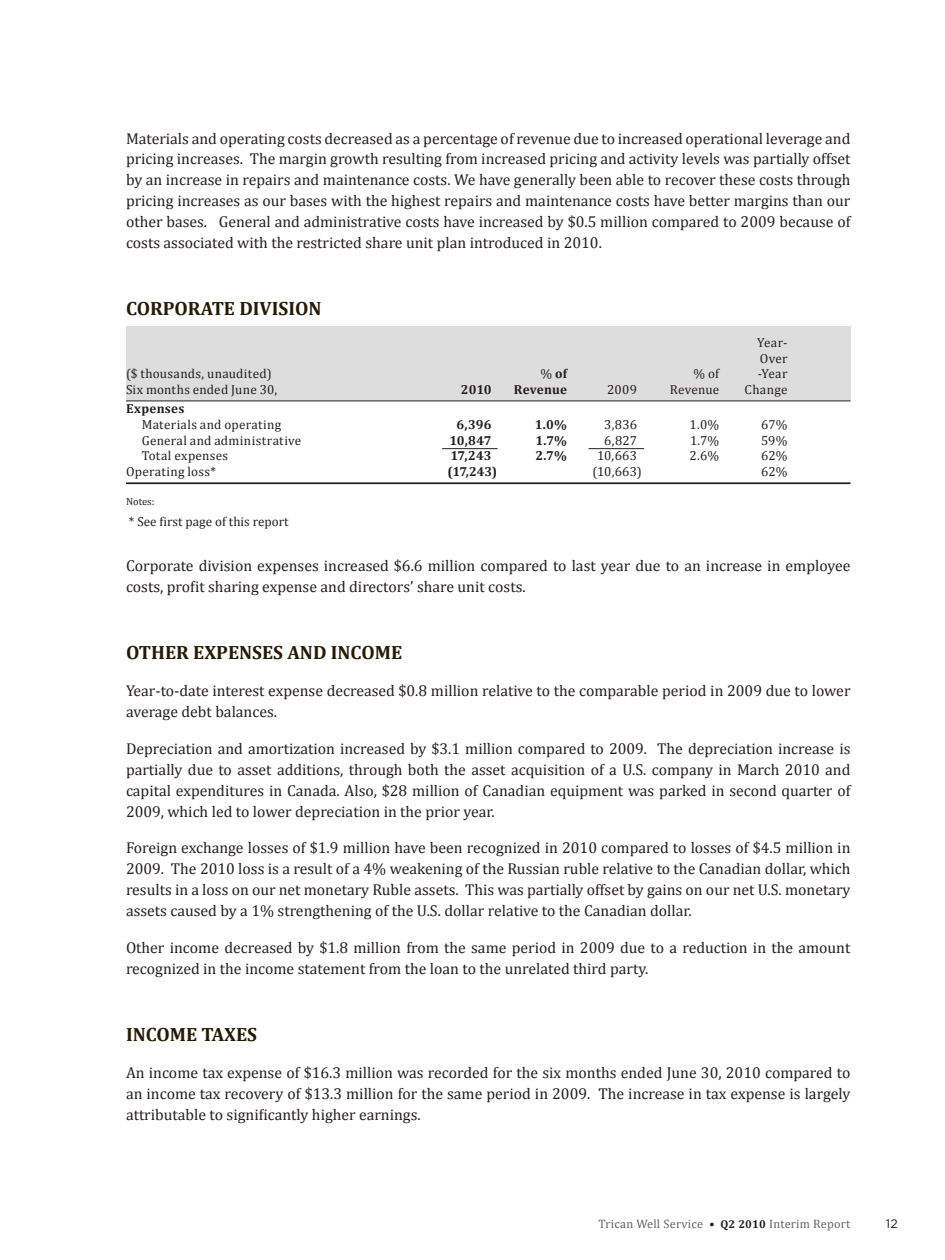
<style>
.page{position:relative;width:945px;height:1260px;background:#fff}
.page>*{position:absolute;margin:0;border:0;box-sizing:border-box;transform-origin:0 0}
.t1{font:700 19.25px "Cambria";color:#251a05}
.t2{font:15.75px/21px "Cambria";color:#231f20;text-align:justify}
.t3{font:13.12px/15.8px "Cambria";letter-spacing:.015em;color:#231f20}
.t4{font:700 13.12px "Cambria";letter-spacing:.01em;color:#231f20}
.t5{font:12.25px "Cambria";letter-spacing:.02em;color:#636366}
.t6{font:12.25px "Gotham";color:#231f20}
.t7{font:10.5px "Cambria";color:#231f20}
.s1{font-weight:400}
.s2{font-style:italic;color:#231f20}
.s3{font-weight:700;font-size:11.38px;color:#231f20}
</style>
<div class="page">
<div style="left:126px;top:327px;width:724px;height:74px;background:#dedddd"></div>
<hr style="left:126px;top:400px;width:724px;height:1px;background:#231f20">
<hr style="left:126px;top:482px;width:724px;height:2px;background:#231f20">
<hr style="left:589px;top:448px;width:55px;height:1px;background:#231f20">
<hr style="left:442px;top:448px;width:56px;height:1px;background:#231f20">
<p class="t2" style="left:126px;top:128px;width:726px">Materials and operating costs decreased as a percentage of revenue due to increased operational leverage and pricing increases. The margin growth resulting from increased pricing and activity levels was partially offset by an increase in repairs and maintenance costs. We have generally been able to recover these costs through pricing increases as our bases with the highest repairs and maintenance costs have better margins than our other bases. General and administrative costs have increased by $0.5 million compared to 2009 because of costs associated with the restricted share unit plan introduced in 2010.</p>
<p class="t1" style="left:126px;top:297px;width:197px">CORPORATE DIVISION</p>
<p class="t3" style="left:757px;top:335px;width:32px">Year-<br>Over</p>
<p class="t3" style="left:126px;top:366px;width:147px">($ thousands, unaudited)</p>
<p class="t4" style="left:541px;top:366px;width:28px"><span class="s1">%</span> of</p>
<p class="t3" style="left:694px;top:366px;width:27px">% of</p>
<p class="t3" style="left:758px;top:366px;width:31px">-Year</p>
<p class="t3" style="left:126px;top:382px;width:153px">Six months ended June 30,</p>
<p class="t4" style="left:461px;top:382px;width:32px">2010</p>
<p class="t4" style="left:514px;top:382px;width:55px">Revenue</p>
<p class="t3" style="left:607px;top:382px;width:31px">2009</p>
<p class="t3" style="left:670px;top:382px;width:51px">Revenue</p>
<p class="t3" style="left:745px;top:382px;width:44px">Change</p>
<p class="t4" style="left:126px;top:401px;width:60px">Expenses</p>
<p class="t3" style="left:142px;top:416px;width:141px">Materials and operating</p>
<p class="t4" style="left:457px;top:416px;width:37px">6,396</p>
<p class="t4" style="left:535px;top:416px;width:34px">1.0%</p>
<p class="t3" style="left:604px;top:416px;width:34px">3,836</p>
<p class="t3" style="left:690px;top:416px;width:31px">1.0%</p>
<p class="t3" style="left:761px;top:416px;width:28px">67%</p>
<p class="t3" style="left:142px;top:432px;width:161px">General and administrative</p>
<p class="t4" style="left:449px;top:432px;width:44px">10,847</p>
<p class="t4" style="left:536px;top:432px;width:33px">1.7%</p>
<p class="t3" style="left:604px;top:432px;width:34px">6,827</p>
<p class="t3" style="left:690px;top:432px;width:31px">1.7%</p>
<p class="t3" style="left:761px;top:432px;width:28px">59%</p>
<p class="t3" style="left:142px;top:448px;width:88px">Total expenses</p>
<p class="t4" style="left:450px;top:448px;width:43px">17,243</p>
<p class="t4" style="left:535px;top:448px;width:33px">2.7%</p>
<p class="t3" style="left:597px;top:448px;width:41px">10,663</p>
<p class="t3" style="left:689px;top:448px;width:31px">2.6%</p>
<p class="t3" style="left:761px;top:448px;width:28px">62%</p>
<p class="t3" style="left:126px;top:464px;width:91px">Operating loss*</p>
<p class="t4" style="left:447px;top:464px;width:51px">(17,243)</p>
<p class="t3" style="left:593px;top:464px;width:51px">(10,663)</p>
<p class="t3" style="left:761px;top:464px;width:28px">62%</p>
<p class="t7" style="left:126px;top:496px;width:30px">Notes:</p>
<p class="t3" style="left:129px;top:514px;width:161px">* See first page of this report</p>
<p class="t2" style="left:126px;top:555px;width:726px">Corporate division expenses increased $6.6 million compared to last year due to an increase in employee costs, profit sharing expense and directors’ share unit costs.</p>
<p class="t1" style="left:126px;top:641px;width:278px">OTHER EXPENSES AND INCOME</p>
<p class="t2" style="left:126px;top:680px;width:726px">Year-to-date interest expense decreased $0.8 million relative to the comparable period in 2009 due to lower average debt balances.</p>
<p class="t2" style="left:126px;top:738px;width:726px">Depreciation and amortization increased by $3.1 million compared to 2009. The depreciation increase is partially due to asset additions, through both the asset acquisition of a U.S. company in March 2010 and capital expenditures in Canada. Also, $28 million of Canadian equipment was parked in second quarter of 2009, which led to lower depreciation in the prior year.</p>
<p class="t2" style="left:126px;top:837px;width:726px">Foreign exchange losses of $1.9 million have been recognized in 2010 compared to losses of $4.5 million in 2009. The 2010 loss is a result of a 4% weakening of the Russian ruble relative to the Canadian dollar, which results in a loss on our net monetary Ruble assets. This was partially offset by gains on our net U.S. monetary assets caused by a 1% strengthening of the U.S. dollar relative to the Canadian dollar.</p>
<p class="t2" style="left:126px;top:937px;width:726px">Other income decreased by $1.8 million from the same period in 2009 due to a reduction in the amount recognized in the income statement from the loan to the unrelated third party.</p>
<p class="t1" style="left:126px;top:1023px;width:133px">INCOME TAXES</p>
<p class="t2" style="left:126px;top:1062px;width:726px">An income tax expense of $16.3 million was recorded for the six months ended June 30, 2010 compared to an income tax recovery of $13.3 million for the same period in 2009. The increase in tax expense is largely attributable to significantly higher earnings.</p>
<p class="t5" style="left:598px;top:1216px;width:253px">Trican Well Service <span class="s2">•</span> <span class="s3">Q2 2010</span> Interim Report</p>
<p class="t6" style="left:886px;top:1216px;width:13px">12</p>
</div>
